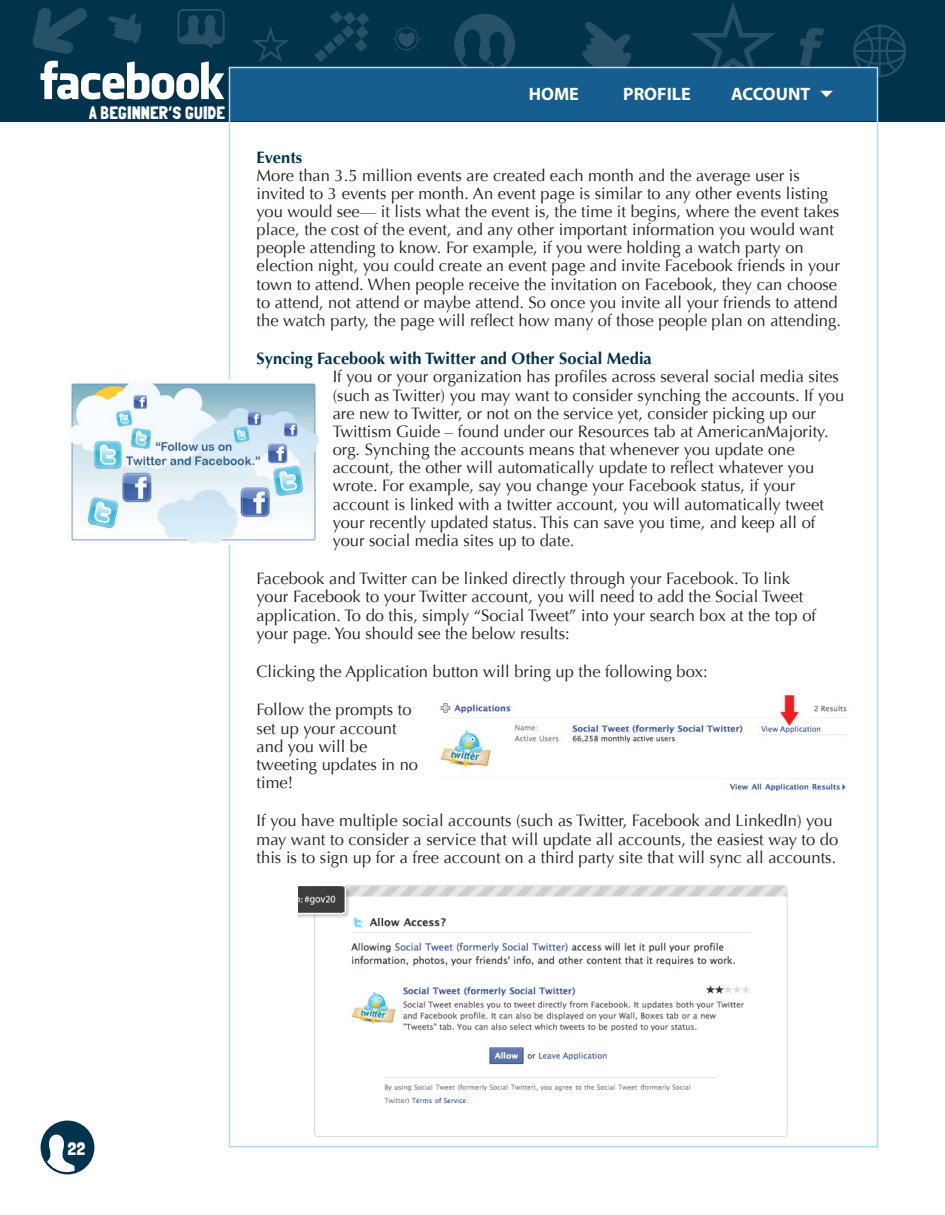
<style>
.page{position:relative;width:945px;height:1215px;background:#fff}
.page>*{position:absolute;margin:0;border:0;box-sizing:border-box;transform-origin:0 0}
.t1{font:700 18px "Myriad";color:#fff}
.t2{font:18px "Folk solid";color:#fff}
.t3{font:16.5px/18.1px "Optima";color:#231f20}
.t4{font:700 16.5px "Optima";color:#02334d}
</style>
<div class="page">
<div style="left:0;top:0;width:932px;height:121px;background:#02334d"></div>
<svg style="left:33px;top:8px;width:54px;height:46px"></svg>
<svg style="left:853px;top:25px;width:53px;height:52px"></svg>
<svg style="left:177px;top:9px;width:48px;height:39px"></svg>
<svg style="left:315px;top:11px;width:54px;height:51px"></svg>
<svg style="left:800px;top:28px;width:24px;height:38px"></svg>
<svg style="left:392px;top:24px;width:30px;height:30px"></svg>
<svg style="left:108px;top:14px;width:34px;height:29px"></svg>
<svg style="left:690px;top:3px;width:86px;height:64px"></svg>
<svg style="left:252px;top:27px;width:37px;height:35px"></svg>
<svg style="left:454px;top:14px;width:61px;height:53px"></svg>
<svg style="left:582px;top:22px;width:49px;height:45px"></svg>
<div style="left:229px;top:68px;width:649px;height:53px;background:#155e8f"></div>
<svg style="left:41px;top:61px;width:183px;height:38px"></svg>
<svg style="left:820px;top:91px;width:13px;height:6px"></svg>
<svg style="left:41px;top:1121px;width:53px;height:53px"></svg>
<div style="left:932px;top:0;width:13px;height:121px;background:#02334d"></div>
<img style="left:439px;top:695px;width:408px;height:98px">
<img style="left:298px;top:885px;width:490px;height:252px">
<img style="left:70px;top:382px;width:249px;height:162px">
<p class="t2" style="left:89px;top:102px;width:138px">A BEGINNER’S GUIDE</p>
<p class="t1" style="left:529px;top:84px;width:52px">HOME</p>
<p class="t1" style="left:623px;top:84px;width:69px">PROFILE</p>
<p class="t1" style="left:731px;top:84px;width:81px">ACCOUNT</p>
<p class="t4" style="left:257px;top:147px;width:47px">Events</p>
<p class="t3" style="left:257px;top:166px;width:586px">More than 3.5 million events are created each month and the average user is invited to 3 events per month. An event page is similar to any other events listing you would see— it lists what the event is, the time it begins, where the event takes place, the cost of the event, and any other important information you would want people attending to know. For example, if you were holding a watch party on election night, you could create an event page and invite Facebook friends in your town to attend. When people receive the invitation on Facebook, they can choose to attend, not attend or maybe attend. So once you invite all your friends to attend the watch party, the page will reflect how many of those people plan on attending.</p>
<p class="t4" style="left:257px;top:349px;width:397px">Syncing Facebook with Twitter and Other Social Media</p>
<p class="t3" style="left:333px;top:368px;width:513px">If you or your organization has profiles across several social media sites (such as Twitter) you may want to consider synching the accounts. If you are new to Twitter, or not on the service yet, consider picking up our Twittism Guide – found under our Resources tab at AmericanMajority. org. Synching the accounts means that whenever you update one account, the other will automatically update to reflect whatever you wrote. For example, say you change your Facebook status, if your account is linked with a twitter account, you will automatically tweet your recently updated status. This can save you time, and keep all of your social media sites up to date.</p>
<p class="t3" style="left:257px;top:570px;width:561px">Facebook and Twitter can be linked directly through your Facebook. To link your Facebook to your Twitter account, you will need to add the Social Tweet application. To do this, simply “Social Tweet” into your search box at the top of your page. You should see the below results:</p>
<p class="t3" style="left:257px;top:663px;width:453px">Clicking the Application button will bring up the following box:</p>
<p class="t3" style="left:257px;top:701px;width:163px">Follow the prompts to set up your account and you will be tweeting updates in no time!</p>
<p class="t3" style="left:257px;top:812px;width:583px">If you have multiple social accounts (such as Twitter, Facebook and LinkedIn) you may want to consider a service that will update all accounts, the easiest way to do this is to sign up for a free account on a third party site that will sync all accounts.</p>
<p class="t2" style="left:67px;top:1138px;width:20px">22</p>
</div>
